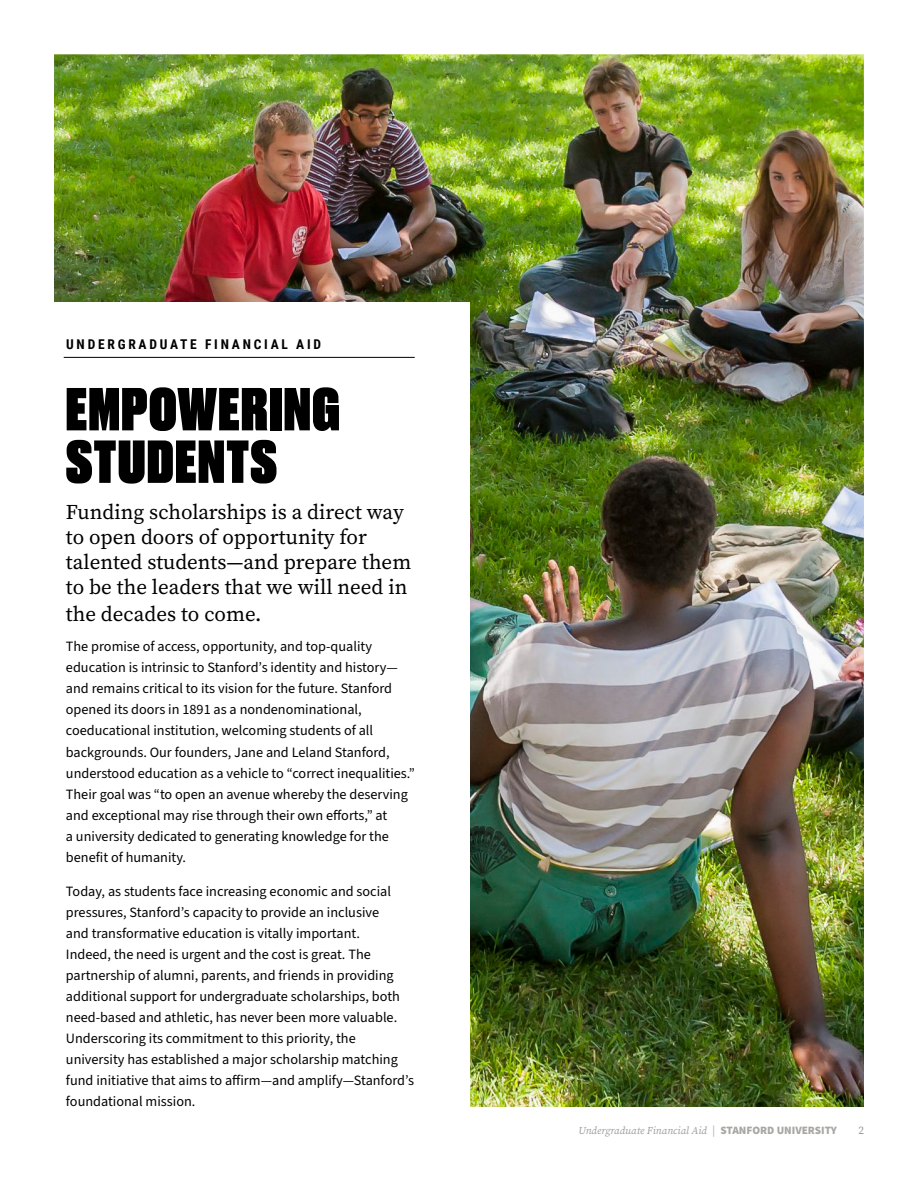
<style>
.page{position:relative;width:918px;height:1188px;background:#fff}
.page>*{position:absolute;margin:0;border:0;box-sizing:border-box;transform-origin:0 0}
.t1{font:57px/52.5px "Druk Super";letter-spacing:.03em;color:#000}
.t2{font:21px/25.7px "Source Serif Pro";color:#000}
.t3{font:14.25px/21px "Source Sans 3";color:#000}
.t4{font:700 13.5px "Roboto Condensed";letter-spacing:.205em;color:#000}
.t5{font:11.25px "Source Serif Variable";color:#939598}
.t6{font:italic 10.5px "Source Serif Variable";color:#a09fa0}
.s1{font-size:11.25px;color:#a8a7a4}
.s2{font-family:"Source Sans Variable";font-style:normal;font-size:11.25px;color:#a8a7a4}
</style>
<div class="page">
<img style="left:54px;top:54px;width:810px;height:1053px">
<div style="left:0;top:302px;width:470px;height:886px;background:#fff"></div>
<hr style="left:64px;top:357px;width:351px;height:1px;background:#000">
<p class="t4" style="left:66px;top:334px;width:256px">UNDERGRADUATE FINANCIAL AID</p>
<h1 class="t1" style="left:66px;top:380px;width:275px">EMPOWERING<br>STUDENTS</h1>
<h2 class="t2" style="left:66px;top:499px;width:347px">Funding scholarships is a direct way to open doors of opportunity for talented students—and prepare them to be the leaders that we will need in the decades to come.</h2>
<p class="t3" style="left:66px;top:636px;width:351px">The promise of access, opportunity, and top-quality education is intrinsic to Stanford’s identity and history— and remains critical to its vision for the future. Stanford opened its doors in 1891 as a nondenominational, coeducational institution, welcoming students of all backgrounds. Our founders, Jane and Leland Stanford, understood education as a vehicle to “correct inequalities.” Their goal was “to open an avenue whereby the deserving and exceptional may rise through their own efforts,” at<br>a university dedicated to generating knowledge for the benefit of humanity.</p>
<p class="t3" style="left:66px;top:881px;width:350px">Today, as students face increasing economic and social pressures, Stanford’s capacity to provide an inclusive<br>and transformative education is vitally important.<br>Indeed, the need is urgent and the cost is great. The partnership of alumni, parents, and friends in providing additional support for undergraduate scholarships, both need-based and athletic, has never been more valuable.<br>Underscoring its commitment to this priority, the university has established a major scholarship matching fund initiative that aims to affirm—and amplify—Stanford’s foundational mission.</p>
<p class="t6" style="left:579px;top:1123px;width:260px">Undergraduate Financial Aid <span class="s1">|</span> <span class="s2">STANFORD UNIVERSITY</span></p>
<p class="t5" style="left:858px;top:1123px;width:7px">2</p>
</div>
